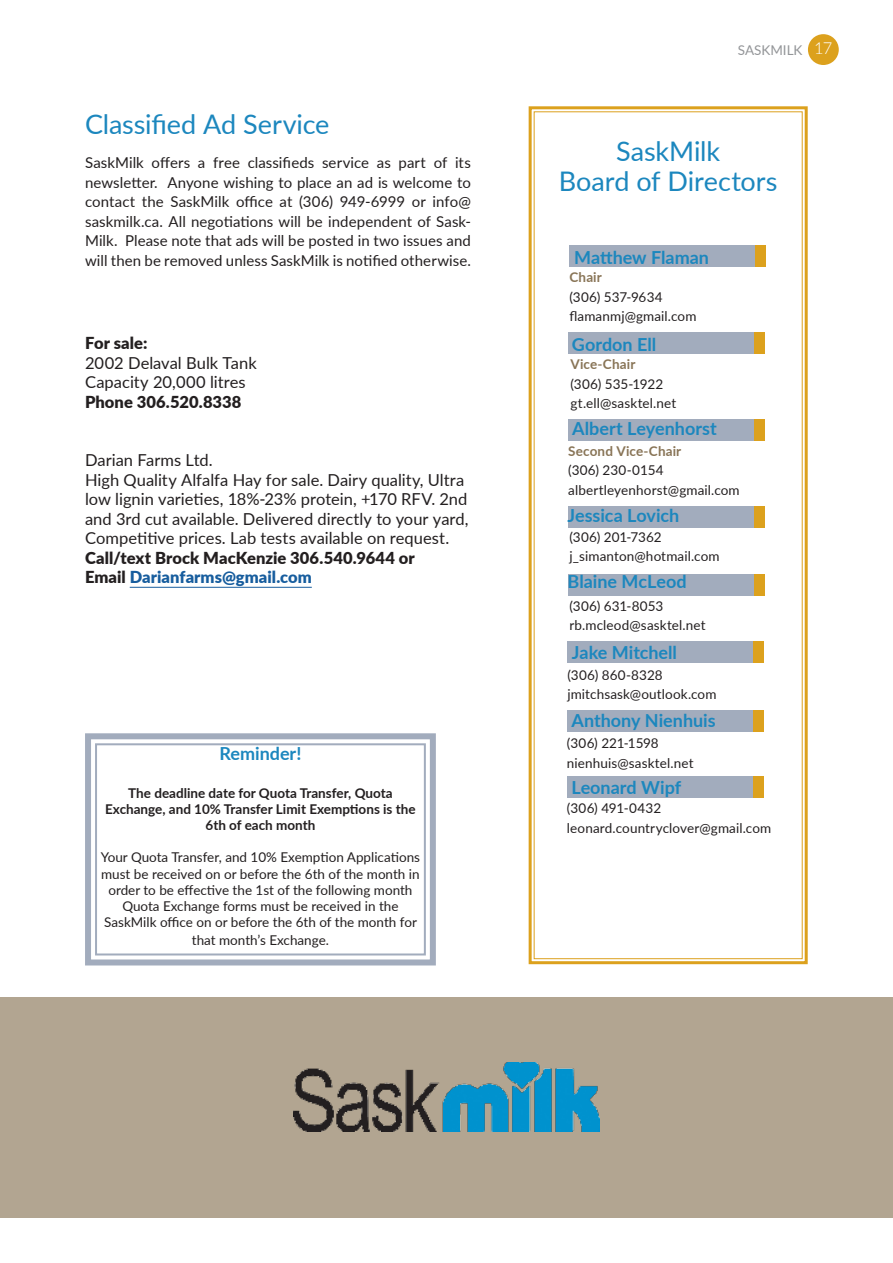
<style>
.page{position:relative;width:893px;height:1263px;background:#fff}
.page>*{position:absolute;margin:0;border:0;box-sizing:border-box;transform-origin:0 0}
.t1{font:27px "Lato";letter-spacing:-.005em;color:#1c87be}
.t2{font:700 18px "Lato";color:#1c87be}
.Body_Text{font:16.5px/19.5px "Lato";color:#231f20}
.Body_Text-2{font:900 16.5px "Lato";letter-spacing:.005em;color:#231f20}
.Body_Text-3{font:900 16.5px "Lato";color:#175d9e}
.Body_Text-4{font:15px/19.5px "Lato";letter-spacing:.005em;color:#231f20;text-align:justify}
.Body_Text-5{font:13.5px/16.2px "Lato";color:#231f20;text-align:center}
.t3{font:700 13.5px/16.2px "Lato";color:#231f20;text-align:center}
.Body_Text-6{font:700 13.5px "Lato";letter-spacing:.01em;color:#887456}
.t4{font:13.5px "Lato";color:#939598}
.s1{color:#231f20}
.s2{font-weight:300;font-size:16.5px;color:#fff}
</style>
<div class="page">
<div style="left:808px;top:34px;width:31px;height:31px;background:#dca11d;border-radius:50%"></div>
<svg style="left:528px;top:106px;width:280px;height:859px"></svg>
<div style="left:0;top:997px;width:893px;height:221px;background:#b2a591"></div>
<svg style="left:85px;top:733px;width:351px;height:233px"></svg>
<div style="left:95px;top:743px;width:331px;height:212px;border:2px solid #a2acbd"></div>
<div style="left:569px;top:245px;width:187px;height:22px;background:#a2acbd"></div>
<div style="left:756px;top:245px;width:10px;height:22px;background:#dca11d"></div>
<div style="left:568px;top:332px;width:187px;height:22px;background:#a2acbd"></div>
<div style="left:755px;top:332px;width:10px;height:22px;background:#dca11d"></div>
<div style="left:568px;top:419px;width:187px;height:22px;background:#a2acbd"></div>
<div style="left:755px;top:419px;width:10px;height:22px;background:#dca11d"></div>
<div style="left:568px;top:506px;width:187px;height:22px;background:#a2acbd"></div>
<div style="left:755px;top:506px;width:10px;height:22px;background:#dca11d"></div>
<div style="left:568px;top:574px;width:187px;height:21px;background:#a2acbd"></div>
<div style="left:755px;top:574px;width:10px;height:21px;background:#dca11d"></div>
<div style="left:567px;top:641px;width:186px;height:22px;background:#a2acbd"></div>
<div style="left:753px;top:641px;width:10px;height:22px;background:#dca11d"></div>
<div style="left:567px;top:710px;width:186px;height:22px;background:#a2acbd"></div>
<div style="left:753px;top:710px;width:10px;height:22px;background:#dca11d"></div>
<div style="left:567px;top:776px;width:186px;height:22px;background:#a2acbd"></div>
<div style="left:753px;top:776px;width:10px;height:22px;background:#dca11d"></div>
<img style="left:293px;top:1062px;width:307px;height:70px">
<hr style="left:130px;top:587px;width:182px;height:1px;background:#175d9e">
<p class="t1" style="left:85px;top:105px;width:246px">Classified Ad Service</p>
<p class="Body_Text-4" style="left:85px;top:153px;width:387px">SaskMilk offers a free classifieds service as part of its newsletter. Anyone wishing to place an ad is welcome to contact the SaskMilk office at (306) 949-6999 or info@ saskmilk.ca. All negotiations will be independent of Sask-Milk. Please note that ads will be posted in two issues and will then be removed unless SaskMilk is notified otherwise.</p>
<p class="Body_Text-2" style="left:85px;top:331px;width:64px">For sale:</p>
<p class="Body_Text" style="left:85px;top:352px;width:173px">2002 Delaval Bulk Tank</p>
<p class="Body_Text" style="left:85px;top:372px;width:162px">Capacity 20,000 litres</p>
<p class="Body_Text-2" style="left:85px;top:389px;width:158px">Phone 306.520.8338</p>
<p class="Body_Text" style="left:85px;top:450px;width:129px">Darian Farms Ltd.</p>
<p class="Body_Text" style="left:85px;top:469px;width:385px">High Quality Alfalfa Hay for sale. Dairy quality, Ultra low lignin varieties, 18%-23% protein, +170 RFV. 2nd and 3rd cut available. Delivered directly to your yard, Competitive prices. Lab tests available on request.</p>
<p class="Body_Text-2" style="left:85px;top:545px;width:331px">Call/text Brock MacKenzie 306.540.9644 or</p>
<p class="Body_Text-3" style="left:85px;top:565px;width:228px"><span class="s1">Email</span> Darianfarms@gmail.com</p>
<p class="t2" style="left:219px;top:740px;width:83px">Reminder!</p>
<p class="t3" style="left:128px;top:784px;width:266px">The deadline date for Quota Transfer, Quota</p>
<p class="t3" style="left:105px;top:800px;width:312px">Exchange, and 10% Transfer Limit Exemptions is the<br>6th of each month</p>
<p class="Body_Text-5" style="left:101px;top:849px;width:321px">Your Quota Transfer, and 10% Exemption Applications must be received on or before the 6th of the month in order to be effective the 1st of the following month</p>
<p class="Body_Text-5" style="left:122px;top:897px;width:278px">Quota Exchange forms must be received in the</p>
<p class="Body_Text-5" style="left:104px;top:913px;width:314px;line-height:18px">SaskMilk office on or before the 6th of the month for that month’s Exchange.</p>
<p class="t4" style="left:738px;top:40px;width:96px">SASKMILK <span class="s2">17</span></p>
<p class="t1" style="left:616px;top:132px;width:105px">SaskMilk</p>
<p class="t1" style="left:559px;top:162px;width:220px">Board of Directors</p>
<p class="t2" style="left:574px;top:244px;width:137px">Matthew Flaman</p>
<p class="Body_Text-6" style="left:569px;top:267px;width:34px">Chair</p>
<p class="Body_Text-5" style="left:569px;top:288px;width:95px">(306) 537-9634</p>
<p class="Body_Text-5" style="left:569px;top:308px;width:128px">flamanmj@gmail.com</p>
<p class="Body_Text-6" style="left:570px;top:354px;width:66px">Vice-Chair</p>
<p class="Body_Text-5" style="left:570px;top:375px;width:94px">(306) 535-1922</p>
<p class="Body_Text-5" style="left:570px;top:395px;width:107px">gt.ell@sasktel.net</p>
<p class="Body_Text-6" style="left:568px;top:441px;width:115px">Second Vice-Chair</p>
<p class="Body_Text-5" style="left:568px;top:462px;width:97px">(306) 230-0154</p>
<p class="Body_Text-5" style="left:568px;top:481px;width:173px">albertleyenhorst@gmail.com</p>
<p class="Body_Text-5" style="left:569px;top:528px;width:94px">(306) 201-7362</p>
<p class="Body_Text-5" style="left:569px;top:548px;width:152px">j_simanton@hotmail.com</p>
<p class="Body_Text-5" style="left:569px;top:597px;width:95px">(306) 631-8053</p>
<p class="Body_Text-5" style="left:569px;top:617px;width:138px">rb.mcleod@sasktel.net</p>
<p class="t2" style="left:572px;top:331px;width:86px">Gordon Ell</p>
<p class="t2" style="left:572px;top:416px;width:146px">Albert Leyenhorst</p>
<p class="t2" style="left:567px;top:502px;width:113px">Jessica Lovich</p>
<p class="t2" style="left:567px;top:568px;width:121px">Blaine McLeod</p>
<p class="t2" style="left:572px;top:639px;width:107px">Jake Mitchell</p>
<p class="Body_Text-5" style="left:567px;top:666px;width:97px">(306) 860-8328</p>
<p class="Body_Text-5" style="left:567px;top:685px;width:151px">jmitchsask@outlook.com</p>
<p class="t2" style="left:571px;top:707px;width:146px">Anthony Nienhuis</p>
<p class="Body_Text-5" style="left:567px;top:735px;width:93px">(306) 221-1598</p>
<p class="Body_Text-5" style="left:567px;top:754px;width:128px">nienhuis@sasktel.net</p>
<p class="Body_Text-5" style="left:567px;top:800px;width:96px">(306) 491-0432</p>
<p class="Body_Text-5" style="left:567px;top:819px;width:206px">leonard.countryclover@gmail.com</p>
<p class="t2" style="left:571px;top:774px;width:111px">Leonard Wipf</p>
</div>
